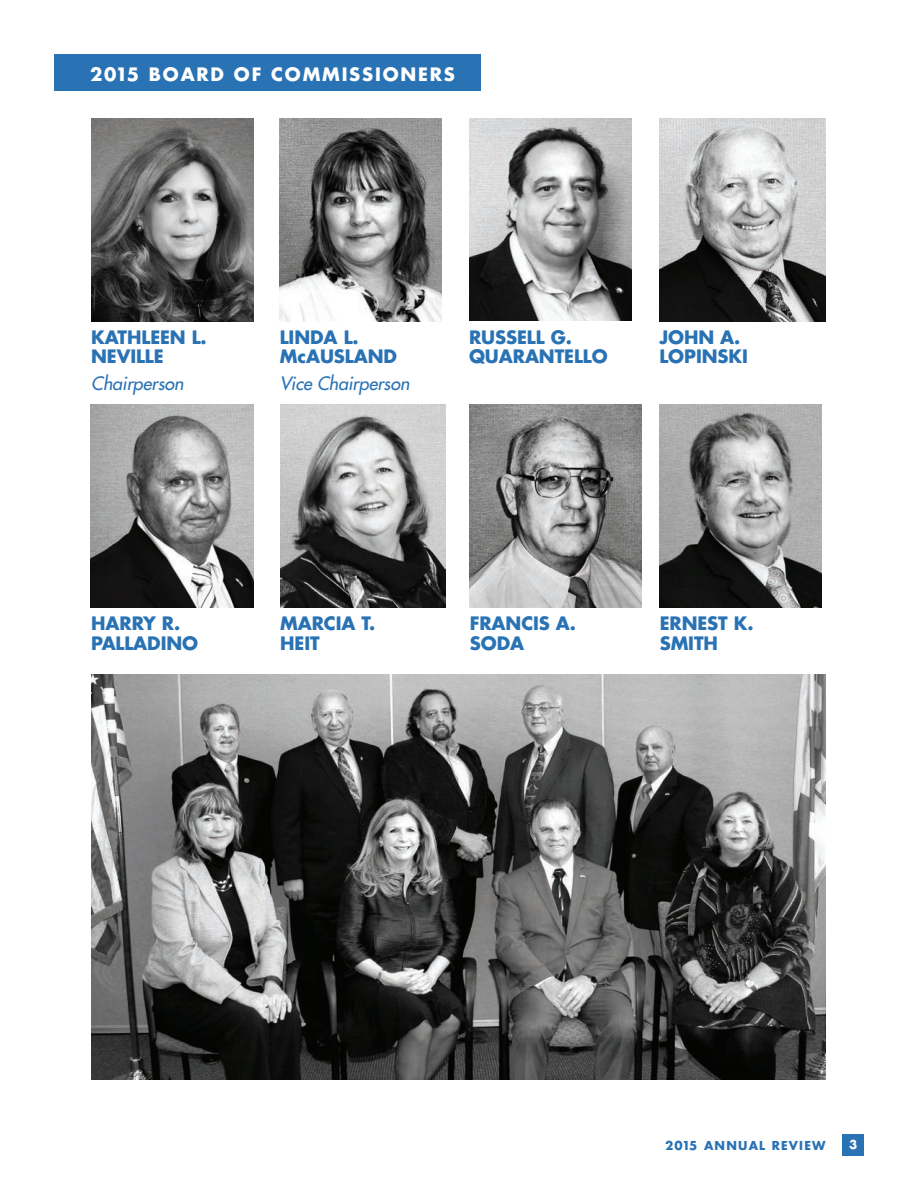
<style>
.page{position:relative;width:918px;height:1188px;background:#fff}
.page>*{position:absolute;margin:0;border:0;box-sizing:border-box;transform-origin:0 0}
.Body_Copy{font:700 18px "Futura";letter-spacing:-.005em;color:#2972b4}
.Body_Copy-2{font:italic 18px "Futura";letter-spacing:-.005em;color:#2972b4}
.t1{font:700 18px "Futura";letter-spacing:.1em;color:#fff}
.t2{font:700 12px "Futura";letter-spacing:.1em;color:#2972b4}
.t3{font:700 12px "Futura";color:#fff}
</style>
<div class="page">
<div style="left:842px;top:1134px;width:22px;height:22px;background:#2972b4"></div>
<img style="left:280px;top:404px;width:165px;height:204px">
<img style="left:91px;top:404px;width:162px;height:204px">
<img style="left:470px;top:118px;width:162px;height:203px">
<img style="left:659px;top:404px;width:163px;height:204px">
<img style="left:470px;top:404px;width:171px;height:204px">
<img style="left:91px;top:675px;width:734px;height:405px">
<img style="left:91px;top:118px;width:162px;height:204px">
<img style="left:280px;top:118px;width:162px;height:204px">
<div style="left:54px;top:54px;width:427px;height:37px;background:#2972b4"></div>
<img style="left:659px;top:118px;width:166px;height:204px">
<p class="t1" style="left:90px;top:62px;width:366px">2015 BOARD OF COMMISSIONERS</p>
<p class="Body_Copy" style="left:91px;top:324px;width:117px">KATHLEEN L.</p>
<p class="Body_Copy" style="left:91px;top:344px;width:74px">NEVILLE</p>
<p class="Body_Copy-2" style="left:91px;top:372px;width:94px">Chairperson</p>
<p class="Body_Copy" style="left:280px;top:324px;width:80px">LINDA L.</p>
<p class="Body_Copy" style="left:280px;top:344px;width:119px">McAUSLAND</p>
<p class="Body_Copy-2" style="left:280px;top:372px;width:131px">Vice Chairperson</p>
<p class="Body_Copy" style="left:469px;top:324px;width:104px">RUSSELL G.</p>
<p class="Body_Copy" style="left:469px;top:344px;width:140px">QUARANTELLO</p>
<p class="Body_Copy" style="left:659px;top:324px;width:82px">JOHN A.</p>
<p class="Body_Copy" style="left:659px;top:344px;width:90px">LOPINSKI</p>
<p class="Body_Copy" style="left:91px;top:611px;width:91px">HARRY R.</p>
<p class="Body_Copy" style="left:91px;top:630px;width:108px">PALLADINO</p>
<p class="Body_Copy" style="left:280px;top:611px;width:96px">MARCIA T.</p>
<p class="Body_Copy" style="left:280px;top:630px;width:41px">HEIT</p>
<p class="Body_Copy" style="left:470px;top:611px;width:108px">FRANCIS A.</p>
<p class="Body_Copy" style="left:470px;top:630px;width:56px">SODA</p>
<p class="Body_Copy" style="left:660px;top:611px;width:95px">ERNEST K.</p>
<p class="Body_Copy" style="left:660px;top:630px;width:60px">SMITH</p>
<p class="t2" style="left:665px;top:1137px;width:162px">2015 ANNUAL REVIEW</p>
<p class="t3" style="left:849px;top:1136px;width:10px">3</p>
</div>
